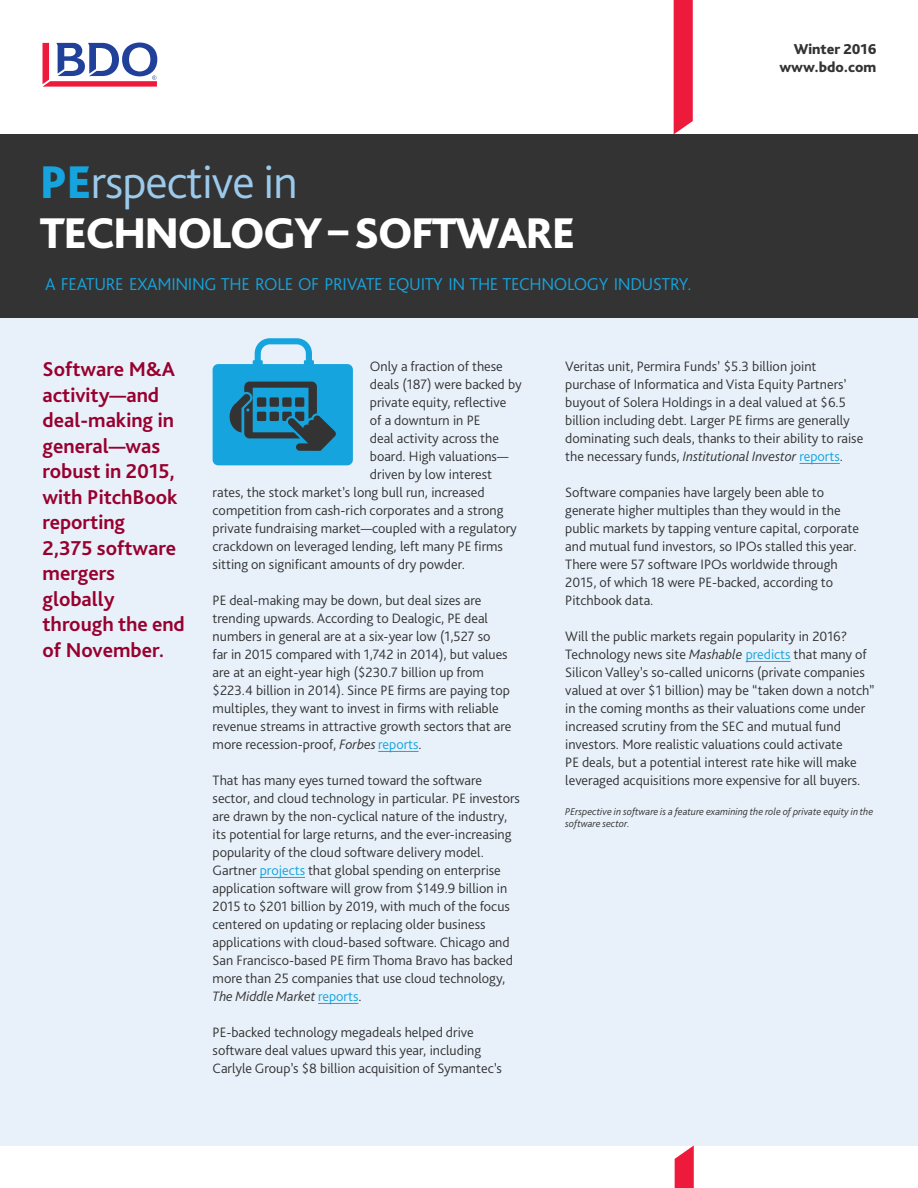
<style>
.page{position:relative;width:918px;height:1188px;background:#fff}
.page>*{position:absolute;margin:0;border:0;box-sizing:border-box;transform-origin:0 0}
.t1{font:300 48px "Bliss Pro";letter-spacing:-.02em;color:#9bcaec}
.t2{font:800 45px "Bliss Pro";letter-spacing:-.04em;color:#fff}
.t3{font:700 21px/25.5px "Bliss Pro";color:#98002e}
.t4{font:300 18px "Bliss Pro";letter-spacing:-.02em;color:#16a4de}
.t5{font:800 15px/18px "Bliss Pro";color:#333;text-align:right}
.t6{font:300 14.25px/18px "Bliss Pro";color:#333}
.t7{font:italic 300 10.5px/12px "Bliss Pro";color:#333}
.s1{font-weight:800;color:#16a4de}
.s2{font-style:italic}
.s3{color:#16a4de}
</style>
<div class="page">
<div style="left:0;top:318px;width:918px;height:827px;background:#e8f1fa"></div>
<div style="left:0;top:134px;width:918px;height:184px;background:#333"></div>
<svg style="left:674px;top:0;width:19px;height:134px;background:#ee2746"></svg>
<svg style="left:43px;top:43px;width:114px;height:44px"></svg>
<svg style="left:675px;top:1145px;width:19px;height:43px"></svg>
<hr style="left:378px;top:751px;width:41px;height:1px;background:#16a4de">
<hr style="left:260px;top:877px;width:45px;height:1px;background:#16a4de">
<hr style="left:318px;top:1003px;width:40px;height:1px;background:#16a4de">
<hr style="left:799px;top:463px;width:41px;height:1px;background:#16a4de">
<hr style="left:746px;top:661px;width:45px;height:1px;background:#16a4de">
<div style="left:253px;top:360px;width:10px;height:7px;background:#16a4de"></div>
<div style="left:304px;top:360px;width:10px;height:7px;background:#16a4de"></div>
<div style="left:213px;top:364px;width:140px;height:101px;background:#16a4de;border-radius:6px"></div>
<svg style="left:255px;top:338px;width:57px;height:25px"></svg>
<svg style="left:230px;top:382px;width:106px;height:69px"></svg>
<h1 class="t1" style="left:40px;top:152px;width:259px"><span class="s1">PE</span>rspective in</h1>
<h2 class="t2" style="left:40px;top:205px;width:537px">TECHNOLOGY – SOFTWARE</h2>
<p class="t4" style="left:45px;top:273px;width:648px">A FEATURE EXAMINING THE ROLE OF PRIVATE EQUITY IN THE TECHNOLOGY INDUSTRY.</p>
<p class="t5" style="left:779px;top:40px;width:99px">Winter 2016 www.bdo.com</p>
<h3 class="t3" style="left:43px;top:356px;width:144px">Software M&amp;A activity—and deal-making in general—was robust in 2015, with PitchBook reporting<br>2,375 software mergers globally through the end of November.</h3>
<p class="t6" style="left:370px;top:357px;width:134px">Only a fraction of these</p>
<p class="t6" style="left:370px;top:375px;width:153px">deals (187) were backed by</p>
<p class="t6" style="left:370px;top:393px;width:138px">private equity, reflective</p>
<p class="t6" style="left:370px;top:411px;width:112px">of a downturn in PE</p>
<p class="t6" style="left:370px;top:429px;width:131px">deal activity across the</p>
<p class="t6" style="left:370px;top:447px;width:140px">board. High valuations—</p>
<p class="t6" style="left:370px;top:465px;width:124px">driven by low interest</p>
<p class="t6" style="left:213px;top:483px;width:274px">rates, the stock market’s long bull run, increased</p>
<p class="t6" style="left:213px;top:501px;width:292px">competition from cash-rich corporates and a strong</p>
<p class="t6" style="left:213px;top:519px;width:306px">private fundraising market—coupled with a regulatory</p>
<p class="t6" style="left:213px;top:537px;width:292px">crackdown on leveraged lending, left many PE firms</p>
<p class="t6" style="left:213px;top:555px;width:254px">sitting on significant amounts of dry powder.</p>
<p class="t6" style="left:213px;top:591px;width:300px">PE deal-making may be down, but deal sizes are trending upwards. According to Dealogic, PE deal numbers in general are at a six-year low (1,527 so<br>far in 2015 compared with 1,742 in 2014), but values are at an eight-year high ($230.7 billion up from $223.4 billion in 2014). Since PE firms are paying top multiples, they want to invest in firms with reliable revenue streams in attractive growth sectors that are more recession-proof, <span class="s2">Forbes</span> <span class="s3">reports</span>.</p>
<p class="t6" style="left:213px;top:771px;width:309px">That has many eyes turned toward the software sector, and cloud technology in particular. PE investors are drawn by the non-cyclical nature of the industry, its potential for large returns, and the ever-increasing popularity of the cloud software delivery model.<br>Gartner <span class="s3">projects</span> that global spending on enterprise application software will grow from $149.9 billion in 2015 to $201 billion by 2019, with much of the focus centered on updating or replacing older business applications with cloud-based software. Chicago and San Francisco-based PE firm Thoma Bravo has backed more than 25 companies that use cloud technology, <span class="s2">The Middle Market</span> <span class="s3">reports</span>.</p>
<p class="t6" style="left:213px;top:1023px;width:291px">PE-backed technology megadeals helped drive software deal values upward this year, including<br>Carlyle Group’s $8 billion acquisition of Symantec’s</p>
<p class="t6" style="left:565px;top:357px;width:300px">Veritas unit, Permira Funds’ $5.3 billion joint purchase of Informatica and Vista Equity Partners’ buyout of Solera Holdings in a deal valued at $6.5 billion including debt. Larger PE firms are generally dominating such deals, thanks to their ability to raise the necessary funds, <span class="s2">Institutional Investor</span> <span class="s3">reports</span>.</p>
<p class="t6" style="left:565px;top:483px;width:295px">Software companies have largely been able to generate higher multiples than they would in the public markets by tapping venture capital, corporate and mutual fund investors, so IPOs stalled this year.<br>There were 57 software IPOs worldwide through 2015, of which 18 were PE-backed, according to Pitchbook data.</p>
<p class="t6" style="left:565px;top:627px;width:311px">Will the public markets regain popularity in 2016?<br>Technology news site <span class="s2">Mashable</span> <span class="s3">predicts</span> that many of Silicon Valley’s so-called unicorns (private companies valued at over $1 billion) may be “taken down a notch” in the coming months as their valuations come under increased scrutiny from the SEC and mutual fund investors. More realistic valuations could activate<br>PE deals, but a potential interest rate hike will make leveraged acquisitions more expensive for all buyers.</p>
<p class="t7" style="left:565px;top:805px;width:309px">PErspective in software is a feature examining the role of private equity in the software sector.</p>
</div>
